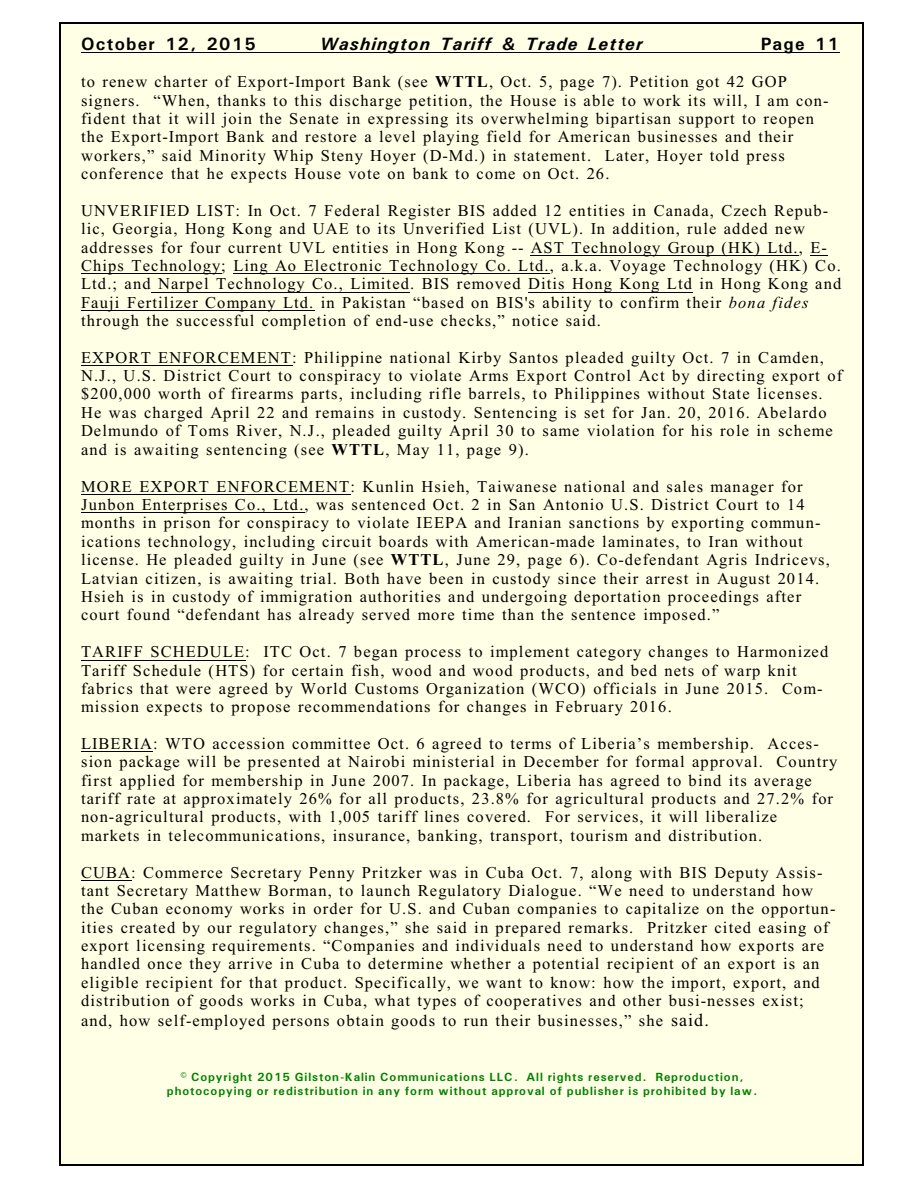
<style>
.page{position:relative;width:918px;height:1188px;background:#fff}
.page>*{position:absolute;margin:0;border:0;box-sizing:border-box;transform-origin:0 0}
.t1{font:italic 700 18px "Univers";letter-spacing:.065em;color:#000}
.t2{font:700 18px "Univers";letter-spacing:.075em;color:#000}
.t3{font:16.5px/18.3px "Times New Roman";letter-spacing:.07em;color:#000}
.t4{font:700 12px/13.6px "Univers";letter-spacing:.075em;color:#008000;text-align:center}
.s1{font-weight:700}
.s2{font-style:italic}
.s3{font-size:18px}
</style>
<div class="page">
<div style="left:59px;top:23px;width:805px;height:1142px;background:#ffffe6"></div>
<hr style="left:59px;top:23px;width:1px;height:1142px;background:#000">
<hr style="left:862px;top:23px;width:2px;height:1142px;background:#000">
<hr style="left:59px;top:23px;width:805px;height:1px;background:#000">
<hr style="left:59px;top:1164px;width:805px;height:1px;background:#000">
<hr style="left:81px;top:52px;width:759px;height:1px;background:#000">
<hr style="left:531px;top:255px;width:268px;height:1px;background:#000">
<svg style="left:810px;top:255px;width:18px;height:1px"></svg>
<hr style="left:81px;top:273px;width:140px;height:1px;background:#000">
<hr style="left:233px;top:273px;width:317px;height:1px;background:#000">
<hr style="left:152px;top:292px;width:258px;height:1px;background:#000">
<hr style="left:528px;top:292px;width:165px;height:1px;background:#000">
<hr style="left:81px;top:310px;width:233px;height:1px;background:#000">
<hr style="left:81px;top:365px;width:211px;height:1px;background:#000">
<hr style="left:81px;top:494px;width:269px;height:1px;background:#000">
<hr style="left:81px;top:512px;width:224px;height:1px;background:#000">
<hr style="left:81px;top:660px;width:164px;height:1px;background:#000">
<hr style="left:81px;top:752px;width:72px;height:1px;background:#000">
<hr style="left:81px;top:880px;width:50px;height:1px;background:#000">
<p class="t2" style="left:81px;top:38px;width:176px">October 12, 2015</p>
<p class="t1" style="left:320px;top:38px;width:324px">Washington Tariff &amp; Trade Letter</p>
<p class="t2" style="left:761px;top:38px;width:79px">Page 11</p>
<p class="t3" style="left:81px;top:74px;width:749px">to renew charter of Export-Import Bank (see <span class="s1">WTTL</span>, Oct. 5, page 7). Petition got 42 GOP signers. “When, thanks to this discharge petition, the House is able to work its will, I am con&shy;fident that it will join the Senate in expressing its overwhelming bipartisan support to reopen the Export-Import Bank and restore a level playing field for American businesses and their workers,” said Minority Whip Steny Hoyer (D-Md.) in statement. Later, Hoyer told press conference that he expects House vote on bank to come on Oct. 26.</p>
<p class="t3" style="left:81px;top:203px;width:762px">UNVERIFIED LIST: In Oct. 7 Federal Register BIS added 12 entities in Canada, Czech Repub&shy;lic, Georgia, Hong Kong and UAE to its Unverified List (UVL). In addition, rule added new addresses for four current UVL entities in Hong Kong -- AST Technology Group (HK) Ltd., E-Chips Technology; Ling Ao Electronic Technology Co. Ltd., a.k.a. Voyage Technology (HK) Co.<br>Ltd.; and Narpel Technology Co., Limited. BIS removed Ditis Hong Kong Ltd in Hong Kong and Fauji Fertilizer Company Ltd. in Pakistan “based on BIS's ability to confirm their <span class="s2">bona fides </span>through the successful completion of end-use checks,” notice said.</p>
<p class="t3" style="left:81px;top:350px;width:763px">EXPORT ENFORCEMENT: Philippine national Kirby Santos pleaded guilty Oct. 7 in Camden, N.J., U.S. District Court to conspiracy to violate Arms Export Control Act by directing export of $200,000 worth of firearms parts, including rifle barrels, to Philippines without State licenses.<br>He was charged April 22 and remains in custody. Sentencing is set for Jan. 20, 2016. Abelardo Delmundo of Toms River, N.J., pleaded guilty April 30 to same violation for his role in scheme and is awaiting sentencing (see <span class="s1">WTTL</span>, May 11, page 9).</p>
<p class="t3" style="left:81px;top:478px;width:750px">MORE EXPORT ENFORCEMENT: Kunlin Hsieh, Taiwanese national and sales manager for Junbon Enterprises Co., Ltd., was sentenced Oct. 2 in San Antonio U.S. District Court to 14 months in prison for conspiracy to violate IEEPA and Iranian sanctions by exporting commun&shy;ications technology, including circuit boards with American-made laminates, to Iran without license. He pleaded guilty in June (see <span class="s1">WTTL</span>, June 29, page 6). Co-defendant Agris Indricevs, Latvian citizen, is awaiting trial. Both have been in custody since their arrest in August 2014.<br>Hsieh is in custody of immigration authorities and undergoing deportation proceedings after court found “defendant has already served more time than the sentence imposed.”</p>
<p class="t3" style="left:81px;top:644px;width:749px">TARIFF SCHEDULE: ITC Oct. 7 began process to implement category changes to Harmonized Tariff Schedule (HTS) for certain fish, wood and wood products, and bed nets of warp knit fabrics that were agreed by World Customs Organization (WCO) officials in June 2015. Com&shy;mission expects to propose recommendations for changes in February 2016.</p>
<p class="t3" style="left:81px;top:736px;width:758px">LIBERIA: WTO accession committee Oct. 6 agreed to terms of Liberia’s membership. Acces&shy;sion package will be presented at Nairobi ministerial in December for formal approval. Country first applied for membership in June 2007. In package, Liberia has agreed to bind its average tariff rate at approximately 26% for all products, 23.8% for agricultural products and 27.2% for non-agricultural products, with 1,005 tariff lines covered. For services, it will liberalize markets in telecommunications, insurance, banking, transport, tourism and distribution.</p>
<p class="t3" style="left:81px;top:864px;width:756px">CUBA: Commerce Secretary Penny Pritzker was in Cuba Oct. 7, along with BIS Deputy Assis&shy;tant Secretary Matthew Borman, to launch Regulatory Dialogue. “We need to understand how the Cuban economy works in order for U.S. and Cuban companies to capitalize on the opportun&shy;ities created by our regulatory changes,” she said in prepared remarks. Pritzker cited easing of export licensing requirements. “Companies and individuals need to understand how exports are handled once they arrive in Cuba to determine whether a potential recipient of an export is an eligible recipient for that product. Specifically, we want to know: how the import, export, and distribution of goods works in Cuba, what types of cooperatives and other busi-nesses exist; and, how self-employed persons obtain goods to run their businesses,” she <span class="s3">said.</span></p>
<p class="t4" style="left:167px;top:1071px;width:592px">© Copyright 2015 Gilston-Kalin Communications LLC. All rights reserved. Reproduction, photocopying or redistribution in any form without approval of publisher is prohibited by law.</p>
</div>
